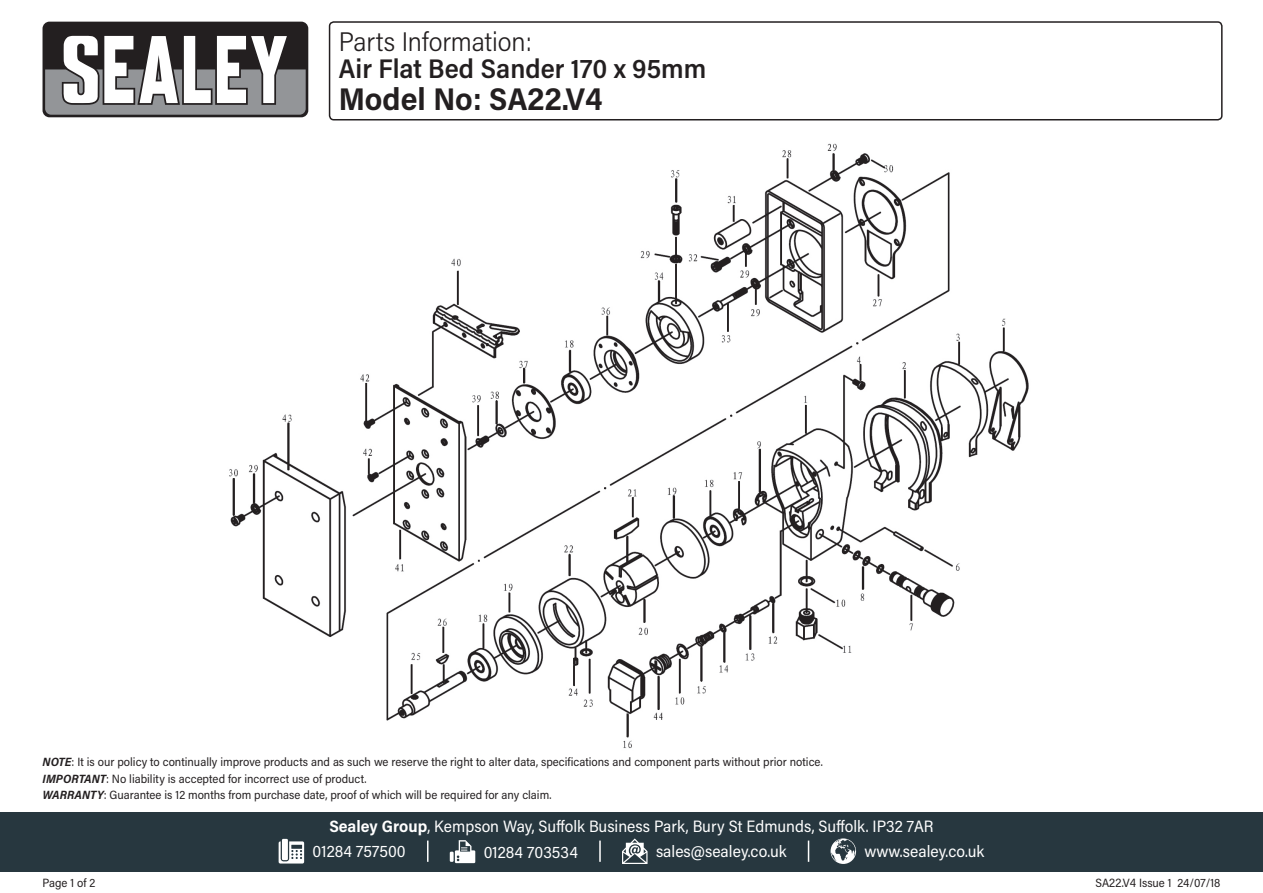
<style>
.page{position:relative;width:1263px;height:893px;background:#fff}
.page>*{position:absolute;margin:0;border:0;box-sizing:border-box;transform-origin:0 0}
.t1{font:700 31.5px "Acumin Pro Semi Cond";color:#231f20}
.t2{font:600 27px "Acumin Pro Semi Cond";color:#231f20}
.t3{font:300 27px "Acumin Pro Semi Cond";color:#231f20}
.t4{font:16.5px/25.2px "Acumin Pro Semi Cond";color:#fff}
.t5{font:12px/16.5px "Acumin Pro Semi Cond";color:#231f20}
.s1{font-weight:700;font-style:italic}
.s2{font-weight:700}
</style>
<div class="page">
<div style="left:43px;top:22px;width:265px;height:95px;background:#231f20;border-radius:7px"></div>
<svg style="left:45px;top:35px;width:261px;height:80px"></svg>
<div style="left:0;top:812px;width:1263px;height:60px;background:#27373f"></div>
<svg style="left:279px;top:841px;width:25px;height:22px"></svg>
<div style="left:282px;top:839px;width:6px;height:21px;background:#fff"></div>
<svg style="left:450px;top:852px;width:4px;height:10px"></svg>
<svg style="left:455px;top:840px;width:20px;height:23px"></svg>
<svg style="left:622px;top:838px;width:25px;height:26px"></svg>
<svg style="left:830px;top:838px;width:26px;height:26px"></svg>
<svg style="left:427px;top:840px;width:1px;height:22px"></svg>
<svg style="left:808px;top:840px;width:1px;height:22px"></svg>
<hr style="left:599px;top:840px;width:2px;height:22px;background:#fff">
<div style="left:329px;top:21px;width:893px;height:99px;border:2px solid #231f20;border-radius:4px"></div>
<img style="left:229px;top:143px;width:800px;height:605px">
<h2 class="t3" style="left:339px;top:23px;width:195px">Parts Information:</h2>
<h2 class="t2" style="left:339px;top:50px;width:369px">Air Flat Bed Sander 170 x 95mm</h2>
<h1 class="t1" style="left:339px;top:76px;width:265px">Model No: SA22.V4</h1>
<p class="t5" style="left:43px;top:753px;width:782px"><span class="s1">NOTE</span>: It is our policy to continually improve products and as such we reserve the right to alter data, specifications and component parts without prior notice.<br><span class="s1">IMPORTANT</span>: No liability is accepted for incorrect use of product.<br><span class="s1">WARRANTY</span>: Guarantee is 12 months from purchase date, proof of which will be required for any claim.</p>
<h3 class="t4" style="left:313px;top:813px;width:622px;text-indent:17px"><span class="s2">Sealey Group</span>, Kempson Way, Suffolk Business Park, Bury St Edmunds, Suffolk. IP32 7AR<br>01284 757500</h3>
<h3 class="t4" style="left:484px;top:839px;width:96px">01284 703534</h3>
<h3 class="t4" style="left:656px;top:838px;width:132px">sales@sealey.co.uk</h3>
<h3 class="t4" style="left:864px;top:838px;width:121px">www.sealey.co.uk</h3>
<p class="t5" style="left:43px;top:874px;width:54px">Page 1 of 2</p>
<p class="t5" style="left:1095px;top:874px;width:126px">SA22.V4 Issue 1 24/07/18</p>
</div>
